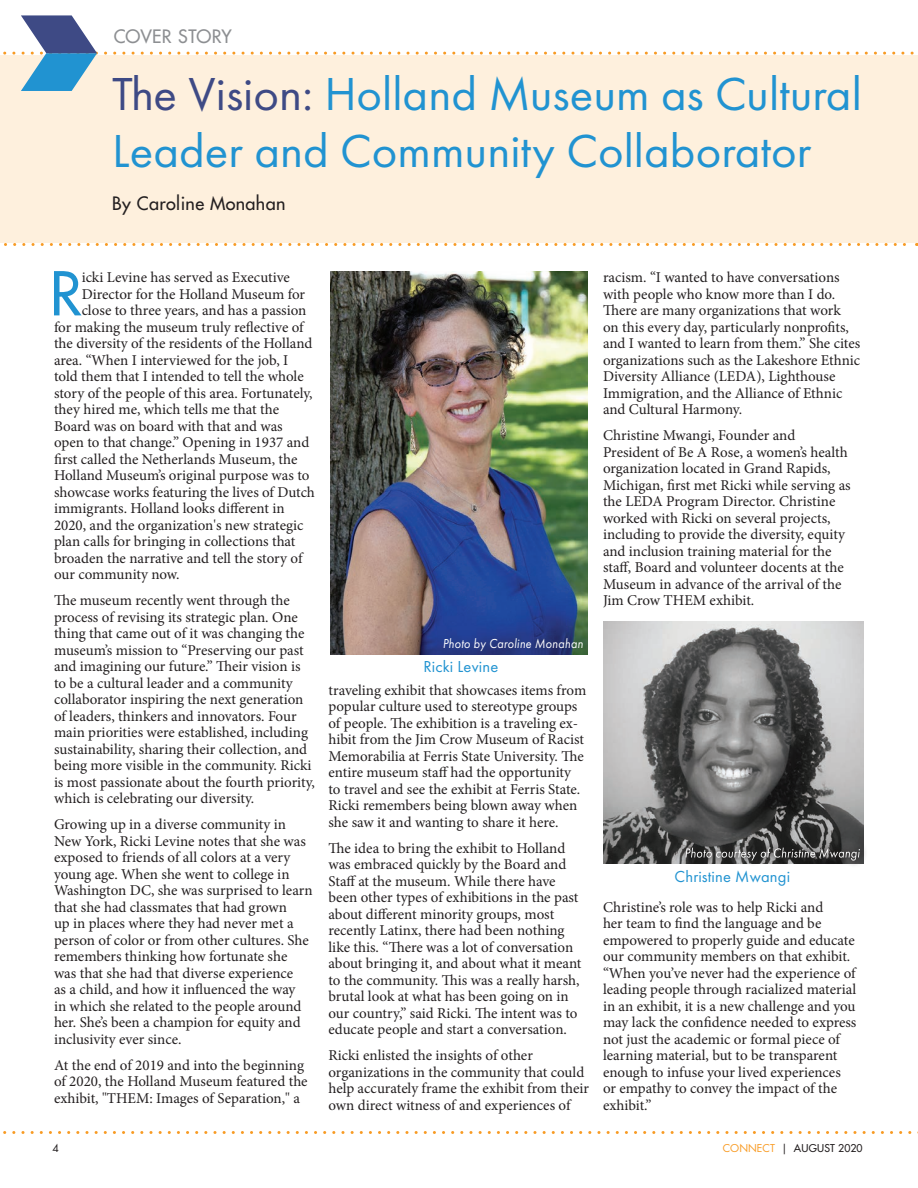
<style>
.page{position:relative;width:918px;height:1188px;background:#fff}
.page>*{position:absolute;margin:0;border:0;box-sizing:border-box;transform-origin:0 0}
.t1{font:58.8px "Futura";color:#2193d1}
.t2{font:48px/57px "Futura PT";color:#2193d1}
.t3{font:18px "Futura";letter-spacing:.02em;color:#231f20}
.t4{font:18px "Futura";letter-spacing:.005em;color:#8d8f92}
.t5{font:16.5px "Futura PT";letter-spacing:.01em;color:#2193d1}
.t6{font:15px/16.5px "Minion Pro";color:#231f20}
.t7{font:italic 13.5px "Futura PT";letter-spacing:.02em;color:#fff;scale:.9 1}
.t8{font:10.5px "Futura";letter-spacing:.02em;color:#231f20}
.t9{font:10.5px "Futura";color:#231f20}
.s1{color:#3e4a85}
.s2{color:#f89b24}
.s3{font-style:inherit}
</style>
<div class="page">
<div style="left:0;top:56px;width:918px;height:187px;background:#fef0dd"></div>
<svg style="left:0;top:15px;width:918px;height:76px"></svg>
<svg style="left:4px;top:243px;width:914px;height:3px"></svg>
<svg style="left:3px;top:1131px;width:915px;height:3px"></svg>
<img style="left:603px;top:621px;width:261px;height:243px">
<img style="left:330px;top:272px;width:258px;height:382px">
<div style="left:678px;top:840px;width:189px;height:29px;background:#231f20;opacity:.75"></div>
<svg style="left:685px;top:848px;width:175px;height:13px"></svg>
<p class="t4" style="left:114px;top:25px;width:120px">COVER STORY</p>
<h2 class="t2" style="left:112px;top:66px;width:751px"><span class="s1">The Vision:</span> Holland Museum as Cultural<br>Leader and Community Collaborator</h2>
<p class="t3" style="left:112px;top:192px;width:175px">By Caroline Monahan</p>
<h1 class="t1" style="left:50px;top:257px;width:33px">R</h1>
<p class="t6" style="left:82px;top:269px;width:210px">icki Levine has served as Executive</p>
<p class="t6" style="left:82px;top:286px;width:225px">Director for the Holland Museum for</p>
<p class="t6" style="left:82px;top:302px;width:226px">close to three years, and has a passion</p>
<p class="t6" style="left:54px;top:319px;width:251px">for making the museum truly reflective of</p>
<p class="t6" style="left:54px;top:335px;width:260px">the diversity of the residents of the Holland</p>
<p class="t6" style="left:54px;top:352px;width:236px">area. “When I interviewed for the job, I</p>
<p class="t6" style="left:54px;top:368px;width:251px">told them that I intended to tell the whole</p>
<p class="t6" style="left:54px;top:385px;width:260px">story of the people of this area. Fortunately,</p>
<p class="t6" style="left:54px;top:401px;width:227px">they hired me, which tells me that the</p>
<p class="t6" style="left:54px;top:418px;width:230px">Board was on board with that and was</p>
<p class="t6" style="left:54px;top:434px;width:257px">open to that change.” Opening in 1937 and</p>
<p class="t6" style="left:54px;top:451px;width:245px">first called the Netherlands Museum, the</p>
<p class="t6" style="left:54px;top:467px;width:257px">Holland Museum’s original purpose was to</p>
<p class="t6" style="left:54px;top:484px;width:263px">showcase works featuring the lives of Dutch</p>
<p class="t6" style="left:54px;top:500px;width:232px">immigrants. Holland looks different in</p>
<p class="t6" style="left:54px;top:517px;width:251px">2020, and the organization's new strategic</p>
<p class="t6" style="left:54px;top:533px;width:243px">plan calls for bringing in collections that</p>
<p class="t6" style="left:54px;top:550px;width:250px">broaden the narrative and tell the story of</p>
<p class="t6" style="left:54px;top:566px;width:127px">our community now.</p>
<p class="t6" style="left:54px;top:592px;width:262px">The museum recently went through the process of revising its strategic plan. One thing that came out of it was changing the museum’s mission to “Preserving our past and imagining our future.” Their vision is to be a cultural leader and a community collaborator inspiring the next generation of leaders, thinkers and innovators. Four main priorities were established, including sustainability, sharing their collection, and being more visible in the community. Ricki is most passionate about the fourth priority, which is celebrating our diversity.</p>
<p class="t6" style="left:54px;top:816px;width:260px">Growing up in a diverse community in New York, Ricki Levine notes that she was exposed to friends of all colors at a very young age. When she went to college in Washington DC, she was surprised to learn that she had classmates that had grown<br>up in places where they had never met a person of color or from other cultures. She remembers thinking how fortunate she was that she had that diverse experience<br>as a child, and how it influenced the way<br>in which she related to the people around her. She’s been a champion for equity and inclusivity ever since.</p>
<p class="t6" style="left:54px;top:1057px;width:255px">At the end of 2019 and into the beginning of 2020, the Holland Museum featured the exhibit, "THEM: Images of Separation," a</p>
<p class="t7" style="left:443px;top:635px;width:157px">Photo by Caroline Monahan</p>
<p class="t5" style="left:423px;top:656px;width:76px">Ricki Levine</p>
<p class="t6" style="left:329px;top:682px;width:259px">traveling exhibit that showcases items from popular culture used to stereotype groups of people. The exhibition is a traveling ex&shy;hibit from the Jim Crow Museum of Racist Memorabilia at Ferris State University. The entire museum staff had the opportunity to travel and see the exhibit at Ferris State.<br>Ricki remembers being blown away when she saw it and wanting to share it here.</p>
<p class="t6" style="left:329px;top:840px;width:255px">The idea to bring the exhibit to Holland was embraced quickly by the Board and Staff at the museum. While there have been other types of exhibitions in the past about different minority groups, most recently Latinx, there had been nothing like this. “There was a lot of conversation about bringing it, and about what it meant to the community. This was a really harsh, brutal look at what has been going on in our country,” said Ricki. The intent was to educate people and start a conversation.</p>
<p class="t6" style="left:329px;top:1047px;width:262px">Ricki enlisted the insights of other organizations in the community that could help accurately frame the exhibit from their own direct witness of and experiences of</p>
<p class="t6" style="left:603px;top:269px;width:259px">racism. “I wanted to have conversations with people who know more than I do.<br>There are many organizations that work<br>on this every day, particularly nonprofits, and I wanted to learn from them.” She cites organizations such as the Lakeshore Ethnic Diversity Alliance (LEDA), Lighthouse Immigration, and the Alliance of Ethnic and Cultural Harmony.</p>
<p class="t6" style="left:603px;top:427px;width:249px">Christine Mwangi, Founder and President of Be A Rose, a women’s health organization located in Grand Rapids, Michigan, first met Ricki while serving as the LEDA Program Director. Christine worked with Ricki on several projects, including to provide the diversity, equity and inclusion training material for the staff, Board and volunteer docents at the Museum in advance of the arrival of the Jim Crow THEM exhibit.</p>
<p class="t5" style="left:675px;top:867px;width:117px">Christine Mwangi</p>
<p class="t6" style="left:603px;top:899px;width:255px">Christine’s role was to help Ricki and<br>her team to find the language and be empowered to properly guide and educate our community members on that exhibit. “When you’ve never had the experience of leading people through racialized material in an exhibit, it is a new challenge and you may lack the confidence needed to express not just the academic or formal piece of learning material, but to be transparent enough to infuse your lived experiences or empathy to convey the impact of the exhibit.”</p>
<p class="t9" style="left:52px;top:1142px;width:8px">4</p>
<p class="t8" style="left:723px;top:1142px;width:141px"><span class="s2">CONNECT</span> <span class="s3">|</span> AUGUST 2020</p>
</div>
